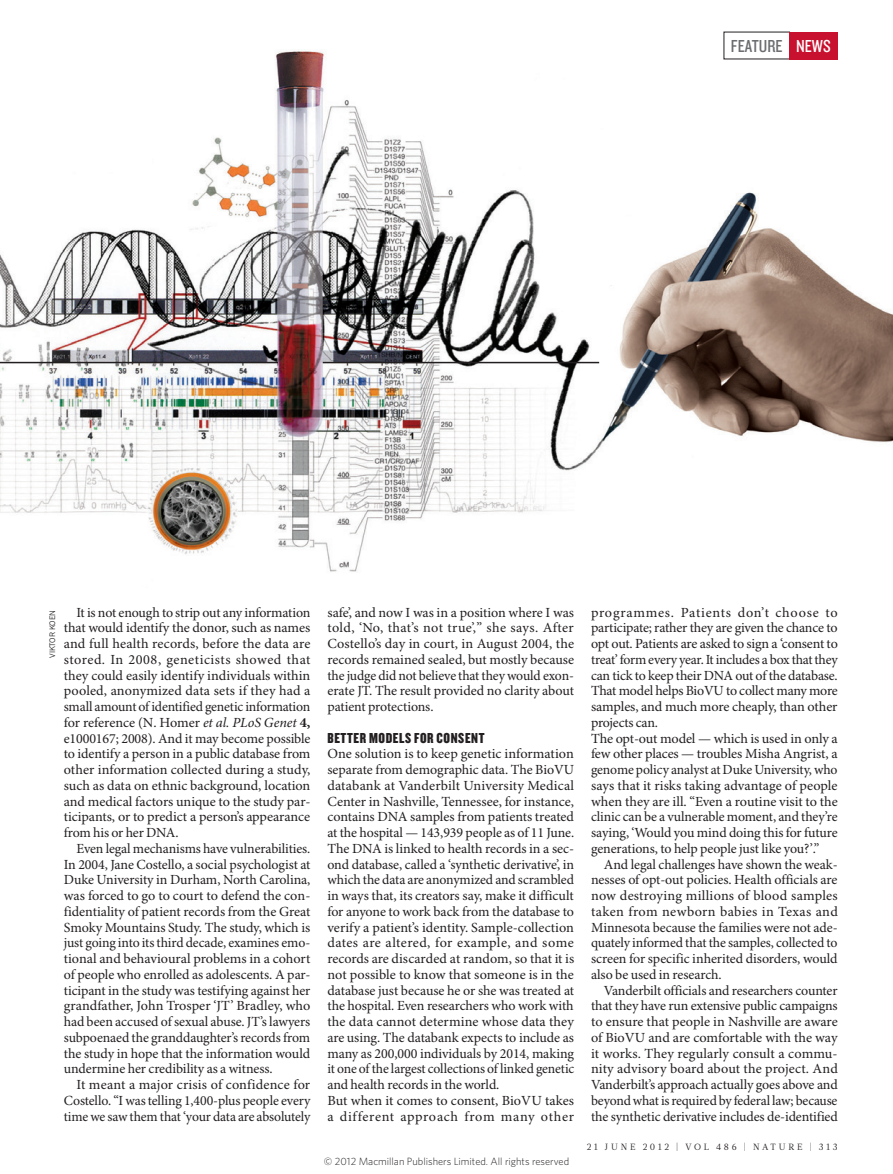
<style>
.page{position:relative;width:893px;height:1174px;background:#fff}
.page>*{position:absolute;margin:0;border:0;box-sizing:border-box;transform-origin:0 0}
.t1{font:18px "Knockout 29 Junior Ltweight";color:#6c6d70}
.t2{font:18px "Knockout 29 Junior Ltweight";color:#fff}
.CROSSHEAD{font:15px "Knockout 69 Full Liteweight";letter-spacing:.04em;color:#231f20}
.BODY_INDENT{font:13.95px/15.8px "Minion Pro";letter-spacing:-.01em;color:#231f20;text-align:justify}
.BODY_1ST_PARA{font:13.95px/15.8px "Minion Pro";letter-spacing:-.01em;color:#231f20;text-align:justify}
.BODY_1ST_PARA-2{font:13.95px/15.8px "Minion Pro";letter-spacing:.02em;color:#231f20}
.t3{font:300 10.5px "Whitney";color:#231f20}
.t4{font:9px "Glosa Math";letter-spacing:.3em;color:#231f20}
.PIC_CREDIT{font:7.5px "News Gothic MTOT";color:#231f20}
.s1{font-style:italic}
.s2{font-weight:700}
</style>
<div class="page">
<img style="left:0;top:31px;width:893px;height:541px">
<hr style="left:0;top:362px;width:278px;height:1px;background:#231f20">
<hr style="left:323px;top:362px;width:276px;height:1px;background:#231f20">
<div style="left:724px;top:32px;width:65px;height:27px;background:#fff"></div>
<div style="left:789px;top:32px;width:49px;height:27px;background:#c7112f"></div>
<p class="t1" style="left:731px;top:34px;width:53px">FEATURE</p>
<p class="t2" style="left:796px;top:34px;width:36px">NEWS</p>
<p class="PIC_CREDIT" style="left:48px;top:658px;width:50px;rotate:-90deg">VIKTOR KOEN</p>
<p class="BODY_INDENT" style="left:64px;top:605px;width:248px;text-indent:13px">It is not enough to strip out any information that would identify the donor, such as names and full health records, before the data are stored. In 2008, geneticists showed that they could easily identify individuals within pooled, anonymized data sets if they had a small amount of identified genetic information for reference (N. Homer <span class="s1">et al. PLoS Genet</span> <span class="s2">4, </span>e1000167; 2008). And it may become possible to identify a person in a public database from other information collected during a study, such as data on ethnic background, location and medical factors unique to the study par&shy;ticipants, or to predict a person’s appearance from his or her DNA.</p>
<p class="BODY_INDENT" style="left:64px;top:841px;width:248px;text-indent:13px">Even legal mechanisms have vulnerabilities.<br>In 2004, Jane Costello, a social psychologist at Duke University in Durham, North Carolina, was forced to go to court to defend the con&shy;fidentiality of patient records from the Great Smoky Mountains Study. The study, which is just going into its third decade, examines emo&shy;tional and behavioural problems in a cohort of people who enrolled as adolescents. A par&shy;ticipant in the study was testifying against her grandfather, John Trosper ‘JT’ Bradley, who had been accused of sexual abuse. JT’s lawyers subpoenaed the granddaughter’s records from the study in hope that the information would undermine her credibility as a witness.</p>
<p class="BODY_INDENT" style="left:64px;top:1077px;width:248px;text-indent:13px">It meant a major crisis of confidence for Costello. “I was telling 1,400-plus people every time we saw them that ‘your data are absolutely</p>
<p class="BODY_INDENT" style="left:327px;top:605px;width:248px">safe’, and now I was in a position where I was told, ‘No, that’s not true’,” she says. After Costello’s day in court, in August 2004, the records remained sealed, but mostly because the judge did not believe that they would exon&shy;erate JT. The result provided no clarity about patient protections.</p>
<p class="CROSSHEAD" style="left:327px;top:728px;width:159px">BETTER MODELS FOR CONSENT</p>
<p class="BODY_1ST_PARA" style="left:327px;top:746px;width:248px">One solution is to keep genetic information separate from demographic data. The BioVU databank at Vanderbilt University Medical Center in Nashville, Tennessee, for instance, contains DNA samples from patients treated at the hospital — 143,939 people as of 11 June.<br>The DNA is linked to health records in a sec&shy;ond database, called a ‘synthetic derivative’, in which the data are anonymized and scrambled in ways that, its creators say, make it difficult for anyone to work back from the database to verify a patient’s identity. Sample-collection dates are altered, for example, and some records are discarded at random, so that it is not possible to know that someone is in the database just because he or she was treated at the hospital. Even researchers who work with the data cannot determine whose data they are using. The databank expects to include as many as 200,000 individuals by 2014, making it one of the largest collections of linked genetic and health records in the world.</p>
<p class="BODY_1ST_PARA-2" style="left:327px;top:1093px;width:248px">But when it comes to consent, BioVU takes a different approach from many other</p>
<p class="t3" style="left:324px;top:1154px;width:247px">© 2012 Macmillan Publishers Limited. All rights reserved</p>
<p class="BODY_1ST_PARA" style="left:591px;top:605px;width:248px">programmes. Patients don’t choose to participate; rather they are given the chance to opt out. Patients are asked to sign a ‘consent to treat’ form every year. It includes a box that they can tick to keep their DNA out of the database.<br>That model helps BioVU to collect many more samples, and much more cheaply, than other projects can.</p>
<p class="BODY_1ST_PARA" style="left:591px;top:731px;width:248px">The opt-out model — which is used in only a few other places — troubles Misha Angrist, a genome policy analyst at Duke University, who says that it risks taking advantage of people when they are ill. “Even a routine visit to the clinic can be a vulnerable moment, and they’re saying, ‘Would you mind doing this for future generations, to help people just like you?’.”</p>
<p class="BODY_INDENT" style="left:591px;top:857px;width:248px;text-indent:13px">And legal challenges have shown the weak&shy;nesses of opt-out policies. Health officials are now destroying millions of blood samples taken from newborn babies in Texas and Minnesota because the families were not ade&shy;quately informed that the samples, collected to screen for specific inherited disorders, would also be used in research.</p>
<p class="BODY_INDENT" style="left:591px;top:983px;width:248px;text-indent:13px">Vanderbilt officials and researchers counter that they have run extensive public campaigns to ensure that people in Nashville are aware of BioVU and are comfortable with the way it works. They regularly consult a commu&shy;nity advisory board about the project. And Vanderbilt’s approach actually goes above and beyond what is required by federal law; because the synthetic derivative includes de-identified</p>
<p class="t4" style="left:587px;top:1141px;width:252px">21 JUNE 2012 | VOL 486 | NATURE | 313</p>
</div>
